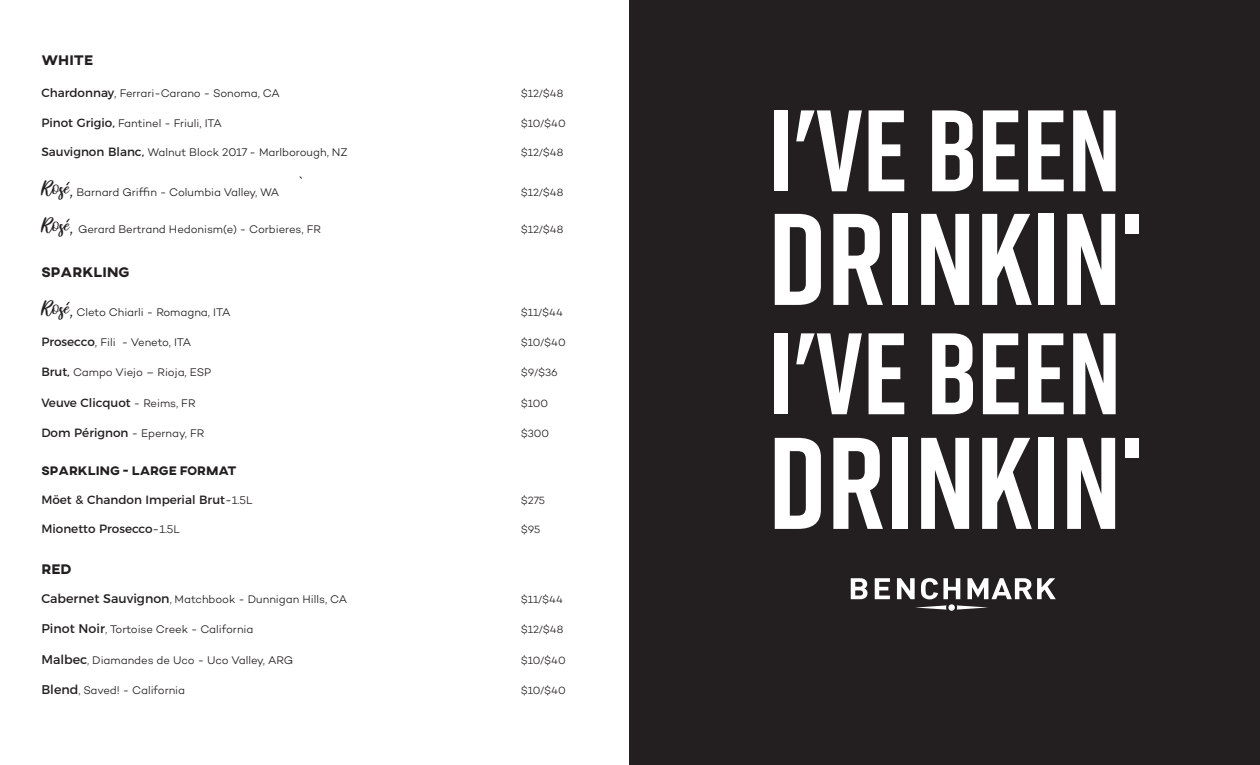
<style>
.page{position:relative;width:1260px;height:765px;background:#fff}
.page>*{position:absolute;margin:0;border:0;box-sizing:border-box;transform-origin:0 0}
.t1{font:700 130px "Rift";color:#fff}
.t2{font:700 115.38px "Rift";color:#fff}
.t3{font:15px "Myriad Pro";color:#231f20}
.t4{font:800 14.12px "AXIS";color:#231f20}
.t5{font:800 12.62px "AXIS";color:#231f20}
.t6{font:12px "Montserrat";color:#231f20}
.t7{font:11.25px "Campton Light DEMO";letter-spacing:-.005em;color:#231f20}
.t8{font:10.62px "Campton Light DEMO";color:#231f20}
.s1{font-family:"Montserrat";font-size:12px}
.s2{font-size:12px}
.s3{font-family:"Myriad Pro"}
.s4{font-family:"raustila";font-size:20px}
.s5{font-size:18px}
.s6{font-family:"Campton Light DEMO";font-size:11.25px}
.s7{font-family:"Campton Light DEMO"}
.s8{font-family:"Montserrat";font-size:12.62px}
.s9{font-size:10.62px}
</style>
<div class="page">
<div style="left:628px;top:0;width:631px;height:764px;background:#231f20"></div>
<svg style="left:850px;top:578px;width:17px;height:21px"></svg>
<svg style="left:874px;top:578px;width:15px;height:21px"></svg>
<svg style="left:897px;top:578px;width:158px;height:32px"></svg>
<div style="left:1124px;top:438px;width:13px;height:19px;background:#fff"></div>
<div style="left:1124px;top:214px;width:13px;height:19px;background:#fff"></div>
<p class="t4" style="left:41px;top:51px;width:53px">WHITE</p>
<p class="t7" style="left:41px;top:87px;width:240px"><span class="s1">Chardonnay</span><span class="s2">,</span> Ferrari-Carano - Sonoma, CA</p>
<p class="t8" style="left:520px;top:88px;width:44px">$12<span class="s3">/</span>$48</p>
<p class="t7" style="left:41px;top:117px;width:182px"><span class="s1">Pinot Grigio,</span> Fantinel - Friuli, ITA</p>
<p class="t8" style="left:520px;top:117px;width:46px">$10<span class="s3">/</span>$40</p>
<p class="t7" style="left:41px;top:146px;width:308px"><span class="s1">Sauvignon Blanc,</span> Walnut Block 2017 - Marlborough, NZ</p>
<p class="t8" style="left:520px;top:147px;width:44px">$12<span class="s3">/</span>$48</p>
<h3 class="t3" style="left:299px;top:172px;width:6px">`</h3>
<p class="t7" style="left:41px;top:186px;width:239px"><span class="s4">Rosé</span><span class="s5">,</span> Barnard Griffin - Columbia Valley, WA</p>
<p class="t8" style="left:520px;top:187px;width:44px">$12<span class="s3">/</span>$48</p>
<p class="t7" style="left:41px;top:223px;width:281px"><span class="s4">Rosé</span><span class="s5">,</span> Gerard Bertrand Hedonism(e) - Corbieres, FR</p>
<p class="t8" style="left:520px;top:223px;width:44px">$12<span class="s3">/</span>$48</p>
<p class="t4" style="left:41px;top:263px;width:90px">SPARKLING</p>
<p class="t7" style="left:41px;top:306px;width:190px"><span class="s4">Rosé</span><span class="s5">,</span> Cleto Chiarli - Romagna, ITA</p>
<p class="t8" style="left:520px;top:307px;width:44px">$11<span class="s3">/</span>$44</p>
<p class="t7" style="left:41px;top:336px;width:151px"><span class="s1">Prosecco</span><span class="s2">,</span> Fili - Veneto, ITA</p>
<p class="t8" style="left:520px;top:337px;width:46px">$10<span class="s3">/</span>$40</p>
<p class="t7" style="left:41px;top:366px;width:171px"><span class="s1">Brut,</span> Campo Viejo – Rioja, ESP</p>
<p class="t8" style="left:520px;top:366px;width:38px">$9<span class="s3">/</span>$36</p>
<p class="t6" style="left:41px;top:393px;width:156px">Veuve Clicquot <span class="s6">- Reims, FR</span></p>
<p class="t8" style="left:520px;top:398px;width:29px">$100</p>
<p class="t6" style="left:41px;top:423px;width:164px">Dom Pérignon <span class="s6">- Epernay, FR</span></p>
<p class="t8" style="left:520px;top:427px;width:30px">$300</p>
<p class="t5" style="left:41px;top:462px;width:197px">SPARKLING - LARGE FORMAT</p>
<p class="t6" style="left:41px;top:489px;width:213px">Möet &amp; Chandon Imperial Brut<span class="s7">-</span><span class="s6">1.5L</span></p>
<p class="t8" style="left:520px;top:494px;width:26px">$275</p>
<p class="t6" style="left:41px;top:519px;width:140px">Mionetto Prosecco<span class="s7">-</span><span class="s6">1.5L</span></p>
<p class="t8" style="left:520px;top:524px;width:21px">$95</p>
<p class="t4" style="left:41px;top:559px;width:32px">RED</p>
<p class="t7" style="left:41px;top:593px;width:307px"><span class="s8">Cabernet Sauvignon</span><span class="s9">,</span> Matchbook - Dunnigan Hills, CA</p>
<p class="t8" style="left:520px;top:593px;width:44px">$11<span class="s3">/</span>$44</p>
<p class="t7" style="left:41px;top:623px;width:213px"><span class="s8">Pinot Noir</span><span class="s9">,</span> Tortoise Creek - California</p>
<p class="t8" style="left:520px;top:624px;width:44px">$12<span class="s3">/</span>$48</p>
<p class="t7" style="left:41px;top:653px;width:253px"><span class="s8">Malbec</span><span class="s9">,</span> Diamandes de Uco - Uco Valley, ARG</p>
<p class="t8" style="left:520px;top:654px;width:46px">$10<span class="s3">/</span>$40</p>
<p class="t7" style="left:41px;top:684px;width:145px"><span class="s8">Blend</span><span class="s9">,</span> Saved! - California</p>
<p class="t8" style="left:520px;top:685px;width:46px">$10<span class="s3">/</span>$40</p>
<h2 class="t2" style="left:768px;top:68px;width:354px">I'VE BEEN</h2>
<h1 class="t1" style="left:768px;top:166px;width:355px">DRINKIN</h1>
<h2 class="t2" style="left:768px;top:291px;width:354px">I'VE BEEN</h2>
<h1 class="t1" style="left:768px;top:390px;width:355px">DRINKIN</h1>
</div>
